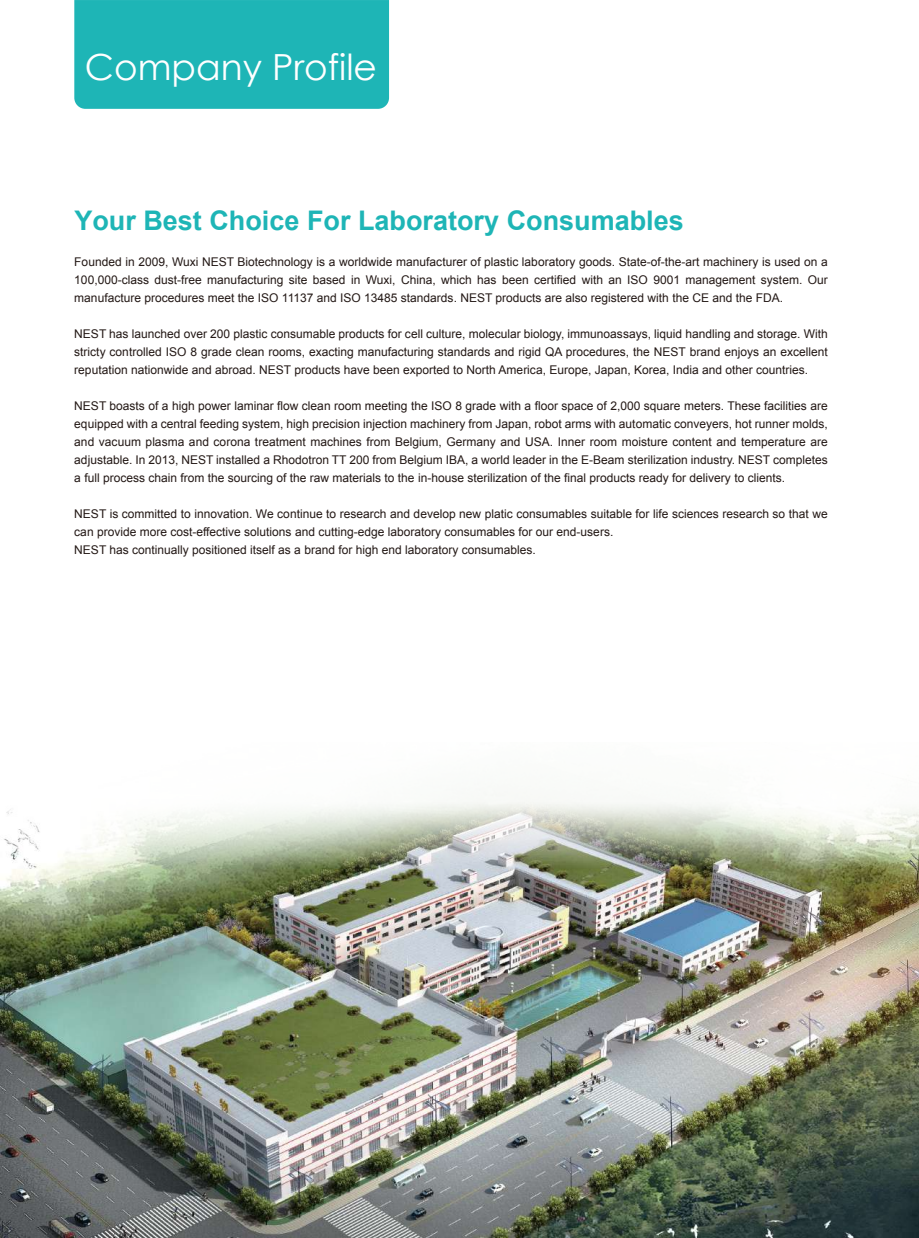
<style>
.page{position:relative;width:919px;height:1238px;background:#fff}
.page>*{position:absolute;margin:0;border:0;box-sizing:border-box;transform-origin:0 0}
.t1{font:36px "Century Gothic";color:#fff}
.t2{font:700 27px "Arial";color:#1eb5b6}
.t3{font:12px/18px "Arial";color:#231815;text-align:justify}
</style>
<div class="page">
<div style="left:74px;top:0;width:315px;height:109px;background:#1eb5b6"></div>
<img style="left:0;top:885px;width:918px;height:352px">
<img style="left:4px;top:801px;width:914px;height:84px">
<h1 class="t1" style="left:85px;top:42px;width:293px">Company Profile</h1>
<h2 class="t2" style="left:74px;top:203px;width:611px">Your Best Choice For Laboratory Consumables</h2>
<p class="t3" style="left:74px;top:253px;width:754px">Founded in 2009, Wuxi NEST Biotechnology is a worldwide manufacturer of plastic laboratory goods. State-of-the-art machinery is used on a 100,000-class dust-free manufacturing site based in Wuxi, China, which has been certified with an ISO 9001 management system. Our manufacture procedures meet the ISO 11137 and ISO 13485 standards. NEST products are also registered with the CE and the FDA.</p>
<p class="t3" style="left:74px;top:325px;width:754px">NEST has launched over 200 plastic consumable products for cell culture, molecular biology, immunoassays, liquid handling and storage. With stricty controlled ISO 8 grade clean rooms, exacting manufacturing standards and rigid QA procedures, the NEST brand enjoys an excellent reputation nationwide and abroad. NEST products have been exported to North America, Europe, Japan, Korea, India and other countries.</p>
<p class="t3" style="left:74px;top:397px;width:755px">NEST boasts of a high power laminar flow clean room meeting the ISO 8 grade with a floor space of 2,000 square meters. These facilities are equipped with a central feeding system, high precision injection machinery from Japan, robot arms with automatic conveyers, hot runner molds, and vacuum plasma and corona treatment machines from Belgium, Germany and USA. Inner room moisture content and temperature are adjustable. In 2013, NEST installed a Rhodotron TT 200 from Belgium IBA, a world leader in the E-Beam sterilization industry. NEST completes a full process chain from the sourcing of the raw materials to the in-house sterilization of the final products ready for delivery to clients.</p>
<p class="t3" style="left:74px;top:505px;width:754px;text-align:left">NEST is committed to innovation. We continue to research and develop new platic consumables suitable for life sciences research so that we can provide more cost-effective solutions and cutting-edge laboratory consumables for our end-users.<br>NEST has continually positioned itself as a brand for high end laboratory consumables.</p>
</div>
